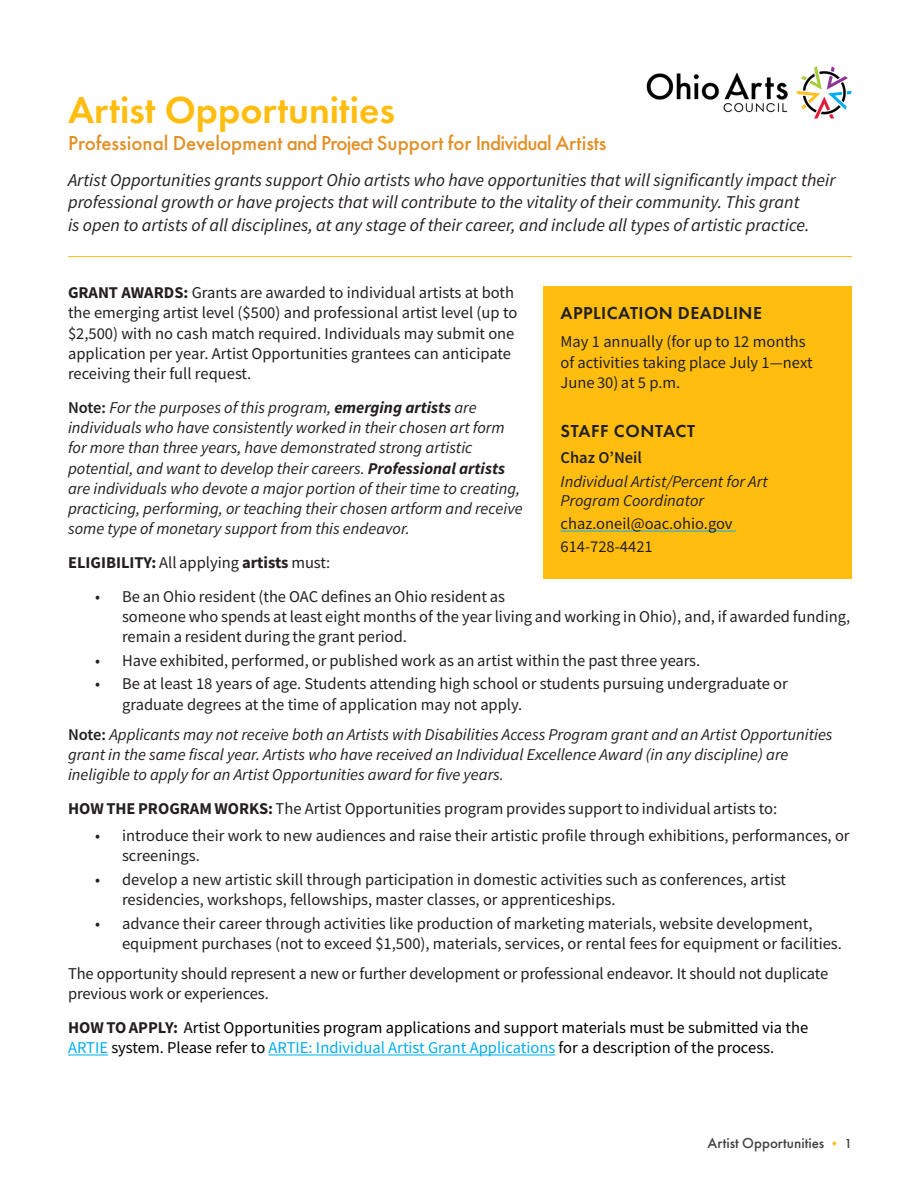
<style>
.page{position:relative;width:918px;height:1188px;background:#fff}
.page>*{position:absolute;margin:0;border:0;box-sizing:border-box;transform-origin:0 0}
.Grant_Program_Name{font:600 39px "Futura PT";color:#ffbe0f}
.Grant_program_descri{font:500 21px "Futura PT";color:#e28f26}
.Description_paragrap{font:italic 18px/22.5px "Source Sans Pro";color:#231f20}
.Body_Copy{font:600 18px "Futura PT";letter-spacing:.025em;color:#231f20}
.Body_Copy-2{font:16.5px/20.2px "Source Sans Pro";color:#231f20}
.Body_Copy-3{font:italic 16.5px/20.2px "Source Sans Pro";color:#231f20}
.Body_Text{font:16.5px/20.2px "Source Sans Pro";color:#000}
.Body_Copy-4{font:700 16.5px "Source Sans Pro";color:#231f20}
.Body_Copy-5{font:600 16.5px "Source Sans Pro";color:#231f20}
.Body_Copy-6{font:500 15px "Futura PT";color:#404040}
.s1{font-weight:700}
.s2{font-weight:600;font-style:normal}
.s3{font-weight:400}
.s4{font-weight:700;color:#231f20}
.s5{color:#00aeef}
.s6{font-size:13.5px;color:#ffbe0f}
.s7{font-size:13.5px}
</style>
<div class="page">
<hr style="left:68px;top:1055px;width:40px;height:1px;background:#00aeef">
<hr style="left:269px;top:1055px;width:286px;height:1px;background:#00aeef">
<div style="left:543px;top:286px;width:309px;height:292px;background:#ffbe0f"></div>
<hr style="left:561px;top:531px;width:175px;height:1px;background:#00aeef">
<img style="left:646px;top:66px;width:206px;height:53px">
<hr style="left:68px;top:256px;width:784px;height:1px;background:#ffbe0f">
<p class="Grant_Program_Name" style="left:68px;top:85px;width:329px">Artist Opportunities</p>
<p class="Grant_program_descri" style="left:68px;top:130px;width:540px">Professional Development and Project Support for Individual Artists</p>
<p class="Description_paragrap" style="left:68px;top:168px;width:769px">Artist Opportunities grants support Ohio artists who have opportunities that will significantly impact their professional growth or have projects that will contribute to the vitality of their community. This grant<br>is open to artists of all disciplines, at any stage of their career, and include all types of artistic practice.</p>
<p class="Body_Copy-2" style="left:68px;top:282px;width:451px"><span class="s1">GRANT AWARDS:</span> Grants are awarded to individual artists at both the emerging artist level ($500) and professional artist level (up to $2,500) with no cash match required. Individuals may submit one application per year. Artist Opportunities grantees can anticipate receiving their full request.</p>
<p class="Body_Copy-3" style="left:68px;top:397px;width:456px"><span class="s2">Note:</span> For the purposes of this program, <span class="s1">emerging artists</span> are individuals who have consistently worked in their chosen art form for more than three years, have demonstrated strong artistic potential, and want to develop their careers. <span class="s1">Professional artists </span>are individuals who devote a major portion of their time to creating, practicing, performing, or teaching their chosen artform and receive some type of monetary support from this endeavor.</p>
<p class="Body_Copy-4" style="left:68px;top:551px;width:264px">ELIGIBILITY: <span class="s3">All applying</span> artists <span class="s3">must:</span></p>
<p class="Body_Copy-2" style="left:122px;top:586px;width:730px;text-indent:-27px">• Be an Ohio resident (the OAC defines an Ohio resident as<br>someone who spends at least eight months of the year living and working in Ohio), and, if awarded funding, remain a resident during the grant period.</p>
<p class="Body_Copy-2" style="left:95px;top:650px;width:607px">• Have exhibited, performed, or published work as an artist within the past three years.</p>
<p class="Body_Copy-2" style="left:122px;top:674px;width:667px;text-indent:-27px">• Be at least 18 years of age. Students attending high school or students pursuing undergraduate or graduate degrees at the time of application may not apply.</p>
<p class="Body_Copy-3" style="left:68px;top:724px;width:766px"><span class="s2">Note:</span> Applicants may not receive both an Artists with Disabilities Access Program grant and an Artist Opportunities grant in the same fiscal year. Artists who have received an Individual Excellence Award (in any discipline) are ineligible to apply for an Artist Opportunities award for five years.</p>
<p class="Body_Copy-2" style="left:68px;top:798px;width:711px"><span class="s1">HOW THE PROGRAM WORKS:</span> The Artist Opportunities program provides support to individual artists to:</p>
<p class="Body_Copy-2" style="left:122px;top:825px;width:729px;text-indent:-27px">• introduce their work to new audiences and raise their artistic profile through exhibitions, performances, or screenings.</p>
<p class="Body_Copy-2" style="left:122px;top:869px;width:666px;text-indent:-27px">• develop a new artistic skill through participation in domestic activities such as conferences, artist residencies, workshops, fellowships, master classes, or apprenticeships.</p>
<p class="Body_Copy-2" style="left:122px;top:913px;width:721px;text-indent:-27px">• advance their career through activities like production of marketing materials, website development, equipment purchases (not to exceed $1,500), materials, services, or rental fees for equipment or facilities.</p>
<p class="Body_Copy-2" style="left:68px;top:963px;width:762px">The opportunity should represent a new or further development or professional endeavor. It should not duplicate previous work or experiences.</p>
<p class="Body_Text" style="left:68px;top:1017px;width:742px"><span class="s4">HOW TO APPLY:</span> Artist Opportunities program applications and support materials must be submitted via the<br><span class="s5">ARTIE</span> system. Please refer to <span class="s5">ARTIE: Individual Artist Grant Applications</span> for a description of the process.</p>
<h1 class="Body_Copy" style="left:561px;top:302px;width:203px">APPLICATION DEADLINE</h1>
<p class="Body_Copy-2" style="left:561px;top:331px;width:254px;line-height:20.7px">May 1 annually (for up to 12 months of activities taking place July 1—next<br>June 30) at 5 p.m.</p>
<p class="Body_Copy" style="left:561px;top:420px;width:136px">STAFF CONTACT</p>
<p class="Body_Copy-5" style="left:561px;top:447px;width:83px">Chaz O’Neil</p>
<p class="Body_Copy-3" style="left:561px;top:471px;width:209px;line-height:19.8px">Individual Artist/Percent for Art<br>Program Coordinator</p>
<p class="Body_Copy-2" style="left:561px;top:514px;width:174px">chaz.oneil@oac.ohio.gov</p>
<p class="Body_Copy-2" style="left:561px;top:537px;width:94px">614-728-4421</p>
<p class="Body_Copy-6" style="left:708px;top:1134px;width:146px">Artist Opportunities <span class="s6">•</span> <span class="s7">1</span></p>
</div>
